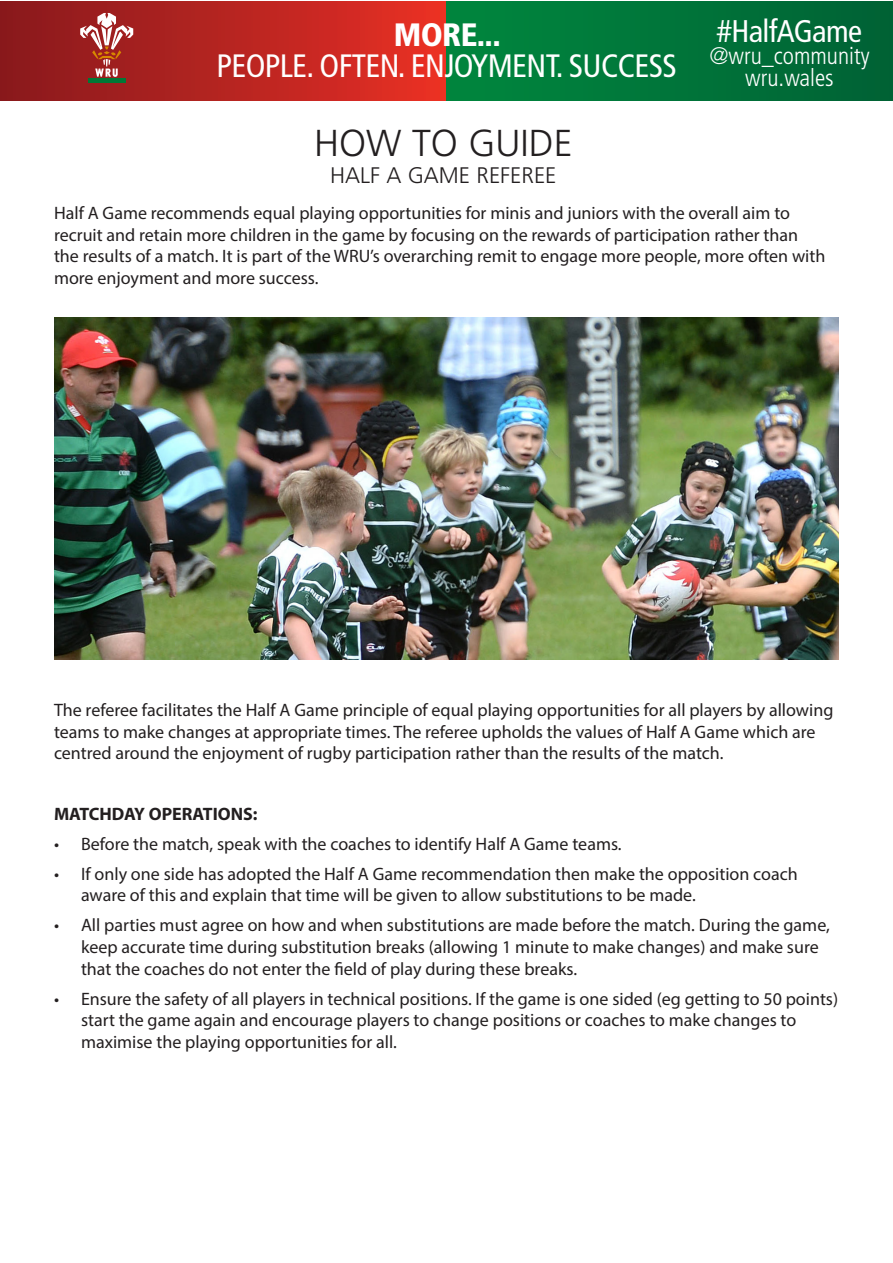
<style>
.page{position:relative;width:893px;height:1263px;background:#fff}
.page>*{position:absolute;margin:0;border:0;box-sizing:border-box;transform-origin:0 0}
.t1{font:300 37.5px "Frutiger LT Std";color:#231f20}
.t2{font:condensed 32.4px "Frutiger LT Std";letter-spacing:-.02em;color:#fff}
.t3{font:900 condensed 32.4px "Frutiger LT Std";color:#fff}
.t4{font:condensed 31.35px "Frutiger LT Std";letter-spacing:-.02em;color:#fff}
.t5{font:300 condensed 24px/22.8px "Frutiger LT Std";color:#fff;text-align:center}
.t6{font:300 22.5px "Frutiger LT Std";color:#231f20}
.t7{font:18px/21.6px "Myriad Pro";color:#231f20}
.t8{font:700 18px "Myriad Pro";color:#231f20}
</style>
<div class="page">
<div style="left:0;top:1px;width:446px;height:100px;background:linear-gradient(to right,#86181c,#e83024)"></div>
<div style="left:446px;top:1px;width:446px;height:100px;background:linear-gradient(to right,#00873e,#006235)"></div>
<hr style="left:88px;top:79px;width:37px;height:4px;background:#007836">
<svg style="left:80px;top:13px;width:53px;height:64px"></svg>
<img style="left:54px;top:317px;width:785px;height:343px">
<h2 class="t3" style="left:394px;top:16px;width:109px">MORE...</h2>
<h2 class="t2" style="left:216px;top:46px;width:462px">PEOPLE. OFTEN. ENJOYMENT. SUCCESS</h2>
<h1 class="t1" style="left:314px;top:122px;width:260px">HOW TO GUIDE</h1>
<p class="t6" style="left:330px;top:162px;width:228px">HALF A GAME REFEREE</p>
<h3 class="t4" style="left:717px;top:13px;width:147px">#HalfAGame</h3>
<h3 class="t5" style="left:709px;top:44px;width:162px">@wru_community wru.wales</h3>
<p class="t7" style="left:54px;top:202px;width:773px">Half A Game recommends equal playing opportunities for minis and juniors with the overall aim to recruit and retain more children in the game by focusing on the rewards of participation rather than the results of a match. It is part of the WRU’s overarching remit to engage more people, more often with more enjoyment and more success.</p>
<p class="t7" style="left:54px;top:699px;width:781px">The referee facilitates the Half A Game principle of equal playing opportunities for all players by allowing teams to make changes at appropriate times. The referee upholds the values of Half A Game which are centred around the enjoyment of rugby participation rather than the results of the match.</p>
<p class="t8" style="left:54px;top:802px;width:205px">MATCHDAY OPERATIONS:</p>
<p class="t7" style="left:54px;top:832px;width:569px">• Before the match, speak with the coaches to identify Half A Game teams.</p>
<p class="t7" style="left:81px;top:863px;width:718px;text-indent:-27px">• If only one side has adopted the Half A Game recommendation then make the opposition coach aware of this and explain that time will be given to allow substitutions to be made.</p>
<p class="t7" style="left:81px;top:914px;width:750px;text-indent:-27px">• All parties must agree on how and when substitutions are made before the match. During the game, keep accurate time during substitution breaks (allowing 1 minute to make changes) and make sure that the coaches do not enter the field of play during these breaks.</p>
<p class="t7" style="left:81px;top:988px;width:759px;text-indent:-27px">• Ensure the safety of all players in technical positions. If the game is one sided (eg getting to 50 points) start the game again and encourage players to change positions or coaches to make changes to maximise the playing opportunities for all.</p>
</div>
